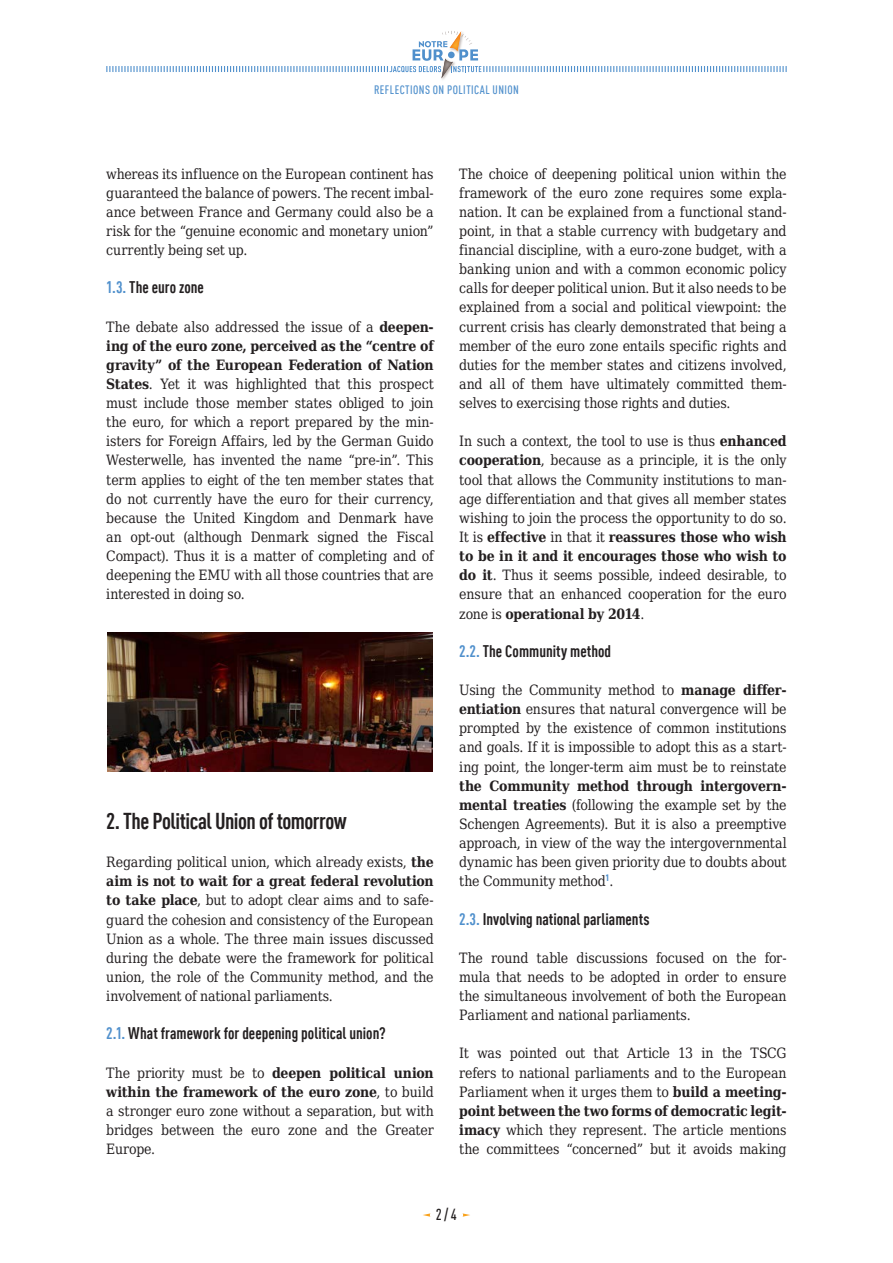
<style>
.page{position:relative;width:893px;height:1263px;background:#fff}
.page>*{position:absolute;margin:0;border:0;box-sizing:border-box;transform-origin:0 0}
.SYN_Courant{font:700 condensed 22.5px "DIN Offc Pro";letter-spacing:-.02em;color:#231f20}
.SYN_Titre2{font:700 condensed 16.5px "DIN Offc Pro";letter-spacing:.005em;color:#231f20}
.t1{font:500 condensed 15.75px "DIN Offc Pro";color:#231f20}
.SYN_Courant-2{font:14.25px/19.2px "DejaVu Serif Condensed";letter-spacing:-.01em;color:#231f20;text-align:justify}
.t2{font:500 condensed 12px "DIN Offc Pro";color:#5090cc}
.s1{color:#5090cc}
.s2{font-weight:700}
</style>
<div class="page">
<svg style="left:423px;top:1213px;width:7px;height:4px"></svg>
<svg style="left:463px;top:1213px;width:7px;height:4px"></svg>
<svg style="left:106px;top:31px;width:681px;height:47px"></svg>
<img style="left:107px;top:633px;width:326px;height:138px">
<p class="t2" style="left:374px;top:81px;width:12px">REFLECTIONS</p>
<p class="t2" style="left:433px;top:81px;width:20px">ON POLITICAL</p>
<p class="t2" style="left:493px;top:81px;width:6px">UNION</p>
<p class="SYN_Courant-2" style="left:106px;top:163px;width:329px">whereas its influence on the European continent has guaranteed the balance of powers. The recent imbal&shy;ance between France and Germany could also be a risk for the “genuine economic and monetary union” currently being set up.</p>
<p class="SYN_Titre2" style="left:106px;top:275px;width:99px"><span class="s1">1.3.</span> The euro zone</p>
<p class="SYN_Courant-2" style="left:106px;top:316px;width:329px">The debate also addressed the issue of a <span class="s2">deepen&shy;ing of the euro zone, perceived as the “centre of gravity” of the European Federation of Nation States</span>. Yet it was highlighted that this prospect must include those member states obliged to join the euro, for which a report prepared by the min&shy;isters for Foreign Affairs, led by the German Guido Westerwelle, has invented the name “pre-in”. This term applies to eight of the ten member states that do not currently have the euro for their currency, because the United Kingdom and Denmark have an opt-out (although Denmark signed the Fiscal Compact). Thus it is a matter of completing and of deepening the EMU with all those countries that are interested in doing so.</p>
<p class="SYN_Courant" style="left:106px;top:804px;width:242px">2. The Political Union of tomorrow</p>
<p class="SYN_Courant-2" style="left:106px;top:851px;width:329px">Regarding political union, which already exists, <span class="s2">the aim is not to wait for a great federal revolution to take place</span>, but to adopt clear aims and to safe&shy;guard the cohesion and consistency of the European Union as a whole. The three main issues discussed during the debate were the framework for political union, the role of the Community method, and the involvement of national parliaments.</p>
<p class="SYN_Titre2" style="left:106px;top:1021px;width:281px"><span class="s1">2.1.</span> What framework for deepening political union?</p>
<p class="SYN_Courant-2" style="left:106px;top:1061px;width:329px">The priority must be to <span class="s2">deepen political union within the framework of the euro zone</span>, to build a stronger euro zone without a separation, but with bridges between the euro zone and the Greater Europe.</p>
<p class="SYN_Courant-2" style="left:459px;top:163px;width:329px">The choice of deepening political union within the framework of the euro zone requires some expla&shy;nation. It can be explained from a functional stand&shy;point, in that a stable currency with budgetary and financial discipline, with a euro-zone budget, with a banking union and with a common economic policy calls for deeper political union. But it also needs to be explained from a social and political viewpoint: the current crisis has clearly demonstrated that being a member of the euro zone entails specific rights and duties for the member states and citizens involved, and all of them have ultimately committed them&shy;selves to exercising those rights and duties.</p>
<p class="SYN_Courant-2" style="left:459px;top:430px;width:329px">In such a context, the tool to use is thus <span class="s2">enhanced cooperation</span>, because as a principle, it is the only tool that allows the Community institutions to man&shy;age differentiation and that gives all member states wishing to join the process the opportunity to do so.<br>It is <span class="s2">effective</span> in that it <span class="s2">reassures those who wish to be in it and it encourages those who wish to do it</span>. Thus it seems possible, indeed desirable, to ensure that an enhanced cooperation for the euro zone is <span class="s2">operational by 2014</span>.</p>
<p class="SYN_Titre2" style="left:459px;top:638px;width:153px"><span class="s1">2.2.</span> The Community method</p>
<p class="SYN_Courant-2" style="left:459px;top:679px;width:329px">Using the Community method to <span class="s2">manage differ&shy;entiation</span> ensures that natural convergence will be prompted by the existence of common institutions and goals. If it is impossible to adopt this as a start&shy;ing point, the longer-term aim must be to reinstate <span class="s2">the Community method through intergovern&shy;mental treaties</span> (following the example set by the Schengen Agreements). But it is also a preemptive approach, in view of the way the intergovernmental dynamic has been given priority due to doubts about the Community method<sup>1</sup>.</p>
<p class="SYN_Titre2" style="left:459px;top:906px;width:192px"><span class="s1">2.3.</span> Involving national parliaments</p>
<p class="SYN_Courant-2" style="left:459px;top:947px;width:329px">The round table discussions focused on the for&shy;mula that needs to be adopted in order to ensure the simultaneous involvement of both the European Parliament and national parliaments.</p>
<p class="SYN_Courant-2" style="left:459px;top:1042px;width:329px">It was pointed out that Article 13 in the TSCG refers to national parliaments and to the European Parliament when it urges them to <span class="s2">build a meeting&shy;point between the two forms of democratic legit&shy;imacy</span> which they represent. The article mentions the committees “concerned” but it avoids making</p>
<p class="t1" style="left:436px;top:1203px;width:22px">2 / 4</p>
</div>
